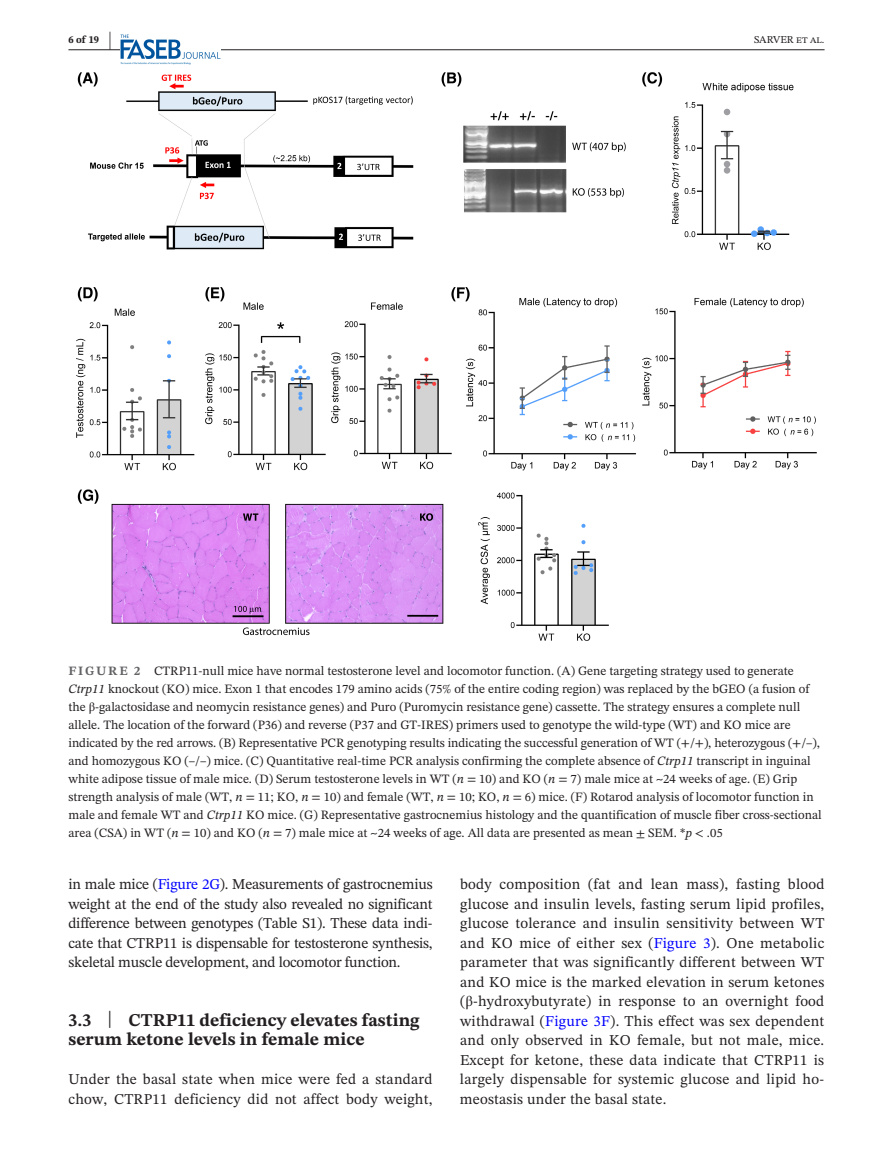
<style>
.page{position:relative;width:893px;height:1174px;background:#fff}
.page>*{position:absolute;margin:0;border:0;box-sizing:border-box;transform-origin:0 0}
.t1{font:700 18px/19.5px "STIX Two Text";color:#231f20}
.t2{font:15px/19.5px "STIX Two Text";letter-spacing:.015em;color:#231f20;text-align:justify}
.t3{font:12.75px/18px "STIX Two Text";color:#231f20}
.t4{font:10.5px "STIX Two Text";color:#231f20}
.t5{font:700 10.5px "STIX Two Text";color:#231f20}
.s1{font-size:21px}
.s2{font-weight:700;color:#636366}
.s3{font-style:italic}
.s4{font-family:"STIX"}
.s5{color:#00f}
.s6{font-weight:400;font-size:23.7px}
</style>
<div class="page">
<hr style="left:68px;top:49px;width:756px;height:1px;background:#231f20">
<img style="left:121px;top:35px;width:99px;height:30px">
<img style="left:76px;top:72px;width:741px;height:569px">
<p class="t5" style="left:68px;top:32px;width:44px">6 of 19 <span class="s1">|</span></p>
<p class="t4" style="left:754px;top:32px;width:72px">SARVER et al.</p>
<p class="t3" style="left:68px;top:661px;width:755px"><span class="s2">FIGURE 2</span> CTRP11-null mice have normal testosterone level and locomotor function. (A) Gene targeting strategy used to generate <span class="s3">Ctrp11</span> knockout (KO) mice. Exon 1 that encodes 179 amino acids (75% of the entire coding region) was replaced by the bGEO (a fusion of the <span class="s4">β</span>-galactosidase and neomycin resistance genes) and Puro (Puromycin resistance gene) cassette. The strategy ensures a complete null allele. The location of the forward (P36) and reverse (P37 and GT-IRES) primers used to genotype the wild-type (WT) and KO mice are indicated by the red arrows. (B) Representative PCR genotyping results indicating the successful generation of WT (+/+), heterozygous (+/–), and homozygous KO (–/–) mice. (C) Quantitative real-time PCR analysis confirming the complete absence of <span class="s3">Ctrp11</span> transcript in inguinal white adipose tissue of male mice. (D) Serum testosterone levels in WT (<span class="s3">n</span> = 10) and KO (<span class="s3">n</span> = 7) male mice at ~24 weeks of age. (E) Grip strength analysis of male (WT, <span class="s3">n</span> = 11; KO, <span class="s3">n</span> = 10) and female (WT, <span class="s3">n</span> = 10; KO, <span class="s3">n</span> = 6) mice. (F) Rotarod analysis of locomotor function in male and female WT and <span class="s3">Ctrp11</span> KO mice. (G) Representative gastrocnemius histology and the quantification of muscle fiber cross-sectional area (CSA) in WT (<span class="s3">n</span> = 10) and KO (<span class="s3">n</span> = 7) male mice at ~24 weeks of age. All data are presented as mean ± SEM. *<span class="s3">p</span> &lt; .05</p>
<p class="t2" style="left:68px;top:874px;width:366px">in male mice (<span class="s5">Figure 2G</span>). Measurements of gastrocnemius weight at the end of the study also revealed no significant difference between genotypes (Table S1). These data indi&shy;cate that CTRP11 is dispensable for testosterone synthesis, skeletal muscle development, and locomotor function.</p>
<h1 class="t1" style="left:68px;top:1010px;width:353px">3.3 <span class="s6">|</span> CTRP11 deficiency elevates fasting serum ketone levels in female mice</h1>
<p class="t2" style="left:68px;top:1069px;width:366px">Under the basal state when mice were fed a standard chow, CTRP11 deficiency did not affect body weight,</p>
<p class="t2" style="left:460px;top:874px;width:366px">body composition (fat and lean mass), fasting blood glucose and insulin levels, fasting serum lipid profiles, glucose tolerance and insulin sensitivity between WT and KO mice of either sex (<span class="s5">Figure 3</span>). One metabolic parameter that was significantly different between WT and KO mice is the marked elevation in serum ketones (<span class="s4">β</span>-hydroxybutyrate) in response to an overnight food withdrawal (<span class="s5">Figure 3F</span>). This effect was sex dependent and only observed in KO female, but not male, mice.<br>Except for ketone, these data indicate that CTRP11 is largely dispensable for systemic glucose and lipid ho&shy;meostasis under the basal state.</p>
</div>
